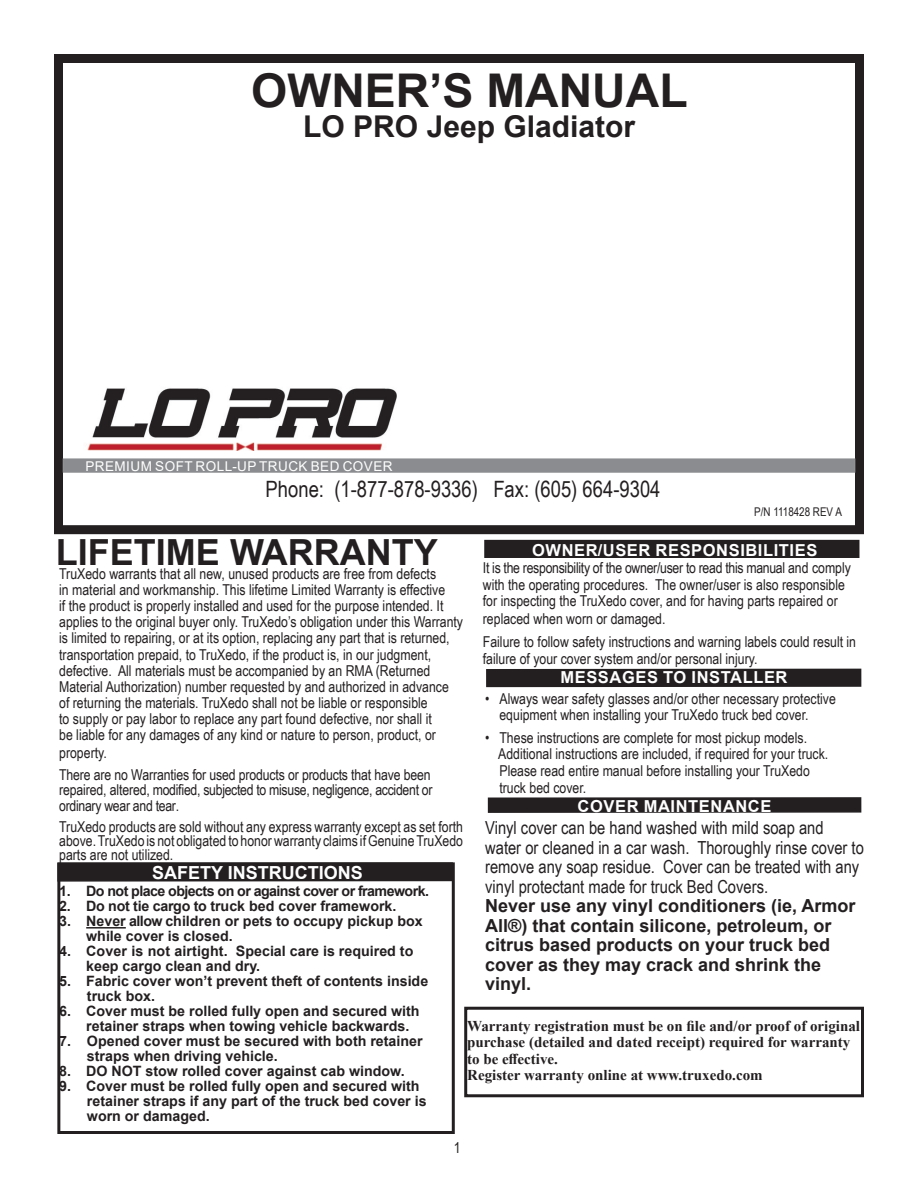
<style>
.page{position:relative;width:918px;height:1188px;background:#fff}
.page>*{position:absolute;margin:0;border:0;box-sizing:border-box;transform-origin:0 0}
.t1{font:700 46.5px "Arial";color:#231f20}
.t2{font:700 36px "Arial";color:#231f20}
.t3{font:700 30px "Arial";color:#231f20}
.t4{font:22.5px "Arial Narrow";color:#231f20}
.t5{font:18px/19.5px "Arial Narrow";color:#231f20}
.t6{font:700 18px/19.5px "Arial";color:#231f20}
.t7{font:700 18px "Arial";color:#fff}
.t8{font:700 16.5px "Arial";letter-spacing:.035em;color:#fff}
.t9{font:15px/16px "Arial Narrow";color:#231f20}
.t10{font:700 15px/16.5px "Times New Roman";color:#231f20}
.Subhead_2{font:700 14.25px/15px "Arial";color:#231f20}
.Subhead_2-2{font:700 14.25px "Arial";letter-spacing:-.04em;color:#231f20}
.t11{font:13.5px "Arial";letter-spacing:.035em;color:#fff}
.t12{font:12px "Arial Narrow";color:#231f20}
</style>
<div class="page">
<div style="left:54px;top:54px;width:810px;height:480px;border:9px solid #231f20"></div>
<div style="left:57px;top:862px;width:398px;height:272px;border:3px solid #231f20"></div>
<div style="left:63px;top:459px;width:792px;height:13px;background:#8a8c8f"></div>
<div style="left:485px;top:541px;width:374px;height:16px;background:#231f20"></div>
<div style="left:484px;top:540px;width:375px;height:18px;border:2px solid #231f20"></div>
<div style="left:487px;top:669px;width:374px;height:17px;background:#231f20"></div>
<div style="left:486px;top:669px;width:375px;height:18px;border:2px solid #231f20"></div>
<hr style="left:86px;top:927px;width:40px;height:2px;background:#231f20">
<div style="left:58px;top:863px;width:394px;height:18px;background:#231f20"></div>
<div style="left:57px;top:862px;width:396px;height:20px;border:2px solid #231f20"></div>
<div style="left:489px;top:798px;width:372px;height:14px;background:#231f20"></div>
<div style="left:488px;top:797px;width:373px;height:16px;border:2px solid #231f20"></div>
<svg style="left:464px;top:1097px;width:399px;height:1px"></svg>
<div style="left:464px;top:1007px;width:400px;height:90px;border:3px solid #231f20"></div>
<img style="left:87px;top:388px;width:309px;height:63px">
<p class="t1" style="left:251px;top:58px;width:438px">OWNER’S MANUAL</p>
<p class="t3" style="left:303px;top:106px;width:333px">LO PRO Jeep Gladiator</p>
<p class="t11" style="left:85px;top:457px;width:309px">PREMIUM SOFT ROLL-UP TRUCK BED COVER</p>
<p class="t4" style="left:266px;top:472px;width:396px">Phone: (1-877-878-9336) Fax: (605) 664-9304</p>
<p class="t12" style="left:754px;top:503px;width:89px">P/N 1118428 REV A</p>
<p class="t2" style="left:56px;top:526px;width:383px">LIFETIME WARRANTY</p>
<p class="t8" style="left:532px;top:538px;width:287px">OWNER/USER RESPONSIBILITIES</p>
<p class="t9" style="left:483px;top:559px;width:370px;line-height:17px">It is the responsibility of the owner/user to read this manual and comply with the operating procedures. The owner/user is also responsible for inspecting the TruXedo cover, and for having parts repaired or replaced when worn or damaged.</p>
<p class="t9" style="left:483px;top:632px;width:375px;line-height:17.2px">Failure to follow safety instructions and warning labels could result in failure of your cover system and/or personal injury.</p>
<p class="t9" style="left:485px;top:690px;width:352px">• Always wear safety glasses and/or other necessary protective</p>
<p class="t9" style="left:499px;top:707px;width:311px">equipment when installing your TruXedo truck bed cover.</p>
<p class="t9" style="left:498px;top:729px;width:332px;line-height:16.8px;text-indent:-13px">• These instructions are complete for most pickup models.<br>Additional instructions are included, if required for your truck.<br>Please read entire manual before installing your TruXedo truck bed cover.</p>
<p class="t9" style="left:59px;top:565px;width:405px">TruXedo warrants that all new, unused products are free from defects<br>in material and workmanship. This lifetime Limited Warranty is effective<br>if the product is properly installed and used for the purpose intended. It applies to the original buyer only. TruXedo’s obligation under this Warranty is limited to repairing, or at its option, replacing any part that is returned, transportation prepaid, to TruXedo, if the product is, in our judgment, defective. All materials must be accompanied by an RMA (Returned Material Authorization) number requested by and authorized in advance<br>of returning the materials. TruXedo shall not be liable or responsible<br>to supply or pay labor to replace any part found defective, nor shall it<br>be liable for any damages of any kind or nature to person, product, or</p>
<p class="t9" style="left:59px;top:744px;width:49px">property.</p>
<p class="t9" style="left:59px;top:766px;width:375px">There are no Warranties for used products or products that have been repaired, altered, modified, subjected to misuse, negligence, accident or ordinary wear and tear.</p>
<p class="t9" style="left:59px;top:819px;width:405px;line-height:14.2px;text-align:justify">TruXedo products are sold without any express warranty except as set forth above. TruXedo is not obligated to honor warranty claims if Genuine TruXedo parts are not utilized.</p>
<p class="t8" style="left:560px;top:665px;width:229px">MESSAGES TO INSTALLER</p>
<p class="t8" style="left:578px;top:795px;width:195px">COVER MAINTENANCE</p>
<p class="t5" style="left:485px;top:817px;width:380px">Vinyl cover can be hand washed with mild soap and water or cleaned in a car wash. Thoroughly rinse cover to remove any soap residue. Cover can be treated with any vinyl protectant made for truck Bed Covers.</p>
<p class="t6" style="left:485px;top:896px;width:372px">Never use any vinyl conditioners (ie, Armor<br>All®) that contain silicone, petroleum, or</p>
<p class="t6" style="left:485px;top:935px;width:347px">citrus based products on your truck bed cover as they may crack and shrink the vinyl.</p>
<p class="t7" style="left:152px;top:860px;width:212px">SAFETY INSTRUCTIONS</p>
<p class="Subhead_2-2" style="left:59px;top:881px;width:371px">1. Do not place objects on or against cover or framework.</p>
<p class="Subhead_2" style="left:59px;top:899px;width:339px">2. Do not tie cargo to truck bed cover framework.</p>
<p class="Subhead_2" style="left:86px;top:914px;width:338px;text-indent:-27px">3. Never allow children or pets to occupy pickup box while cover is closed.</p>
<p class="Subhead_2" style="left:86px;top:944px;width:329px;text-indent:-27px">4. Cover is not airtight. Special care is required to keep cargo clean and dry.</p>
<p class="Subhead_2" style="left:59px;top:974px;width:371px">5. Fabric cover won’t prevent theft of contents inside</p>
<p class="Subhead_2" style="left:87px;top:989px;width:70px">truck box.</p>
<p class="Subhead_2" style="left:59px;top:1004px;width:362px">6. Cover must be rolled fully open and secured with</p>
<p class="Subhead_2" style="left:86px;top:1019px;width:325px">retainer straps when towing vehicle backwards.</p>
<p class="Subhead_2" style="left:59px;top:1034px;width:365px">7. Opened cover must be secured with both retainer</p>
<p class="Subhead_2" style="left:87px;top:1049px;width:192px">straps when driving vehicle.</p>
<p class="Subhead_2" style="left:59px;top:1064px;width:347px">8. DO NOT stow rolled cover against cab window.</p>
<p class="Subhead_2" style="left:59px;top:1079px;width:362px">9. Cover must be rolled fully open and secured with</p>
<p class="Subhead_2" style="left:87px;top:1094px;width:341px">retainer straps if any part of the truck bed cover is worn or damaged.</p>
<p class="t10" style="left:467px;top:1017px;width:394px">Warranty registration must be on file and/or proof of original purchase (detailed and dated receipt) required for warranty to be effective.</p>
<p class="t10" style="left:467px;top:1067px;width:297px">Register warranty online at www.truxedo.com</p>
<p class="t9" style="left:454px;top:1140px;width:8px">1</p>
</div>
